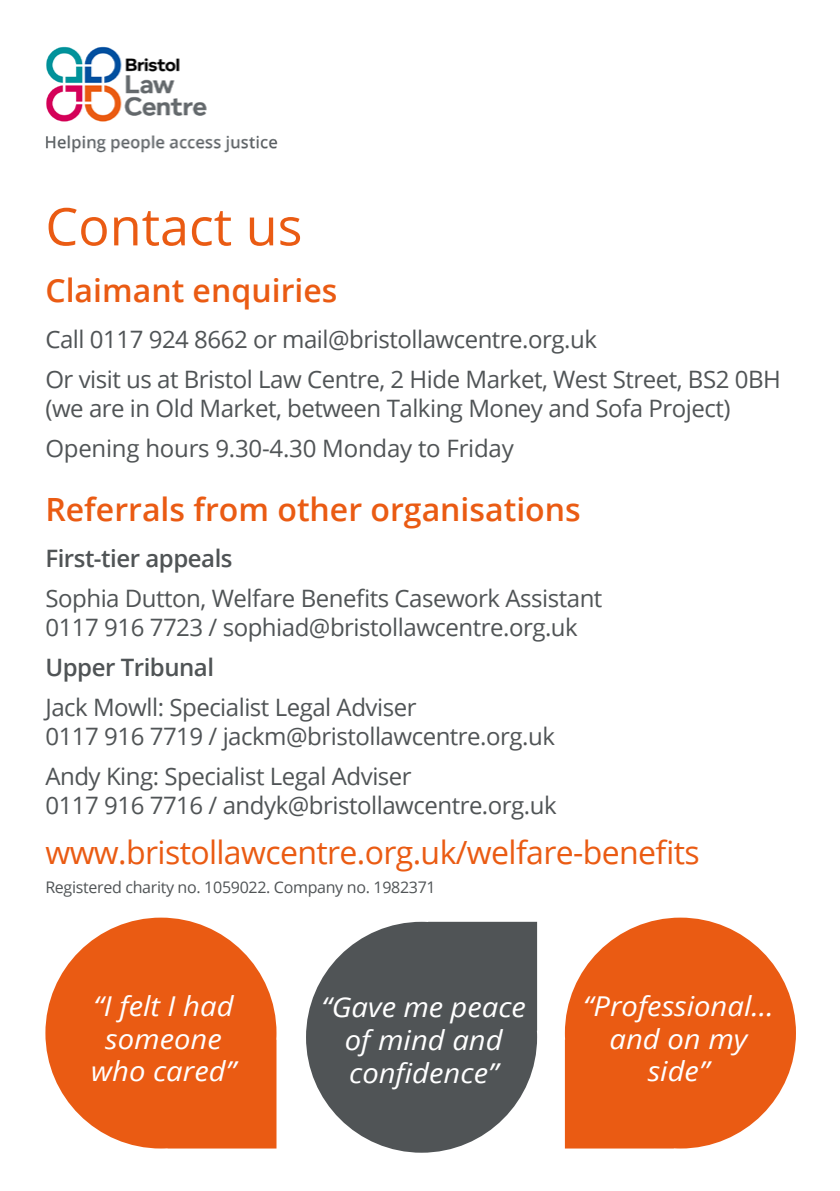
<style>
.page{position:relative;width:840px;height:1191px;background:#fff}
.page>*{position:absolute;margin:0;border:0;box-sizing:border-box;transform-origin:0 0}
.t1{font:52px "Open Sans";color:#ea5b13}
.t2{font:600 32px "Open Sans";color:#ea5b13}
.t3{font:32px "Open Sans";letter-spacing:-.02em;color:#ea5b13}
.t4{font:italic 27.4px/32.8px "Open Sans";color:#fff;text-align:center;scale:1.07 1}
.t5{font:24px/28.8px "Open Sans";letter-spacing:-.02em;color:#505456}
.t6{font:600 24px "Open Sans";letter-spacing:-.02em;color:#505456}
.t7{font:16px "Open Sans";letter-spacing:-.02em;color:#505456}
</style>
<div class="page">
<img style="left:46px;top:46px;width:232px;height:107px">
<svg style="left:564px;top:917px;width:231px;height:231px;fill:#ea5b13"></svg>
<svg style="left:306px;top:921px;width:231px;height:231px;fill:#505456"></svg>
<svg style="left:45px;top:917px;width:231px;height:231px;fill:#ea5b13"></svg>
<h1 class="t1" style="left:45px;top:191px;width:258px">Contact us</h1>
<h2 class="t2" style="left:45px;top:269px;width:293px">Claimant enquiries</h2>
<p class="t5" style="left:45px;top:319px;width:736px;line-height:40.2px">Call 0117 924 8662 or mail@bristollawcentre.org.uk<br>Or visit us at Bristol Law Centre, 2 Hide Market, West Street, BS2 0BH</p>
<p class="t5" style="left:45px;top:388px;width:686px;line-height:40.2px">(we are in Old Market, between Talking Money and Sofa Project)<br>Opening hours 9.30-4.30 Monday to Friday</p>
<h2 class="t2" style="left:45px;top:488px;width:536px">Referrals from other organisations</h2>
<p class="t6" style="left:45px;top:542px;width:188px">First-tier appeals</p>
<p class="t5" style="left:45px;top:583px;width:558px">Sophia Dutton, Welfare Benefits Casework Assistant<br>0117 916 7723 / sophiad@bristollawcentre.org.uk</p>
<p class="t6" style="left:45px;top:651px;width:170px">Upper Tribunal</p>
<p class="t5" style="left:45px;top:693px;width:511px">Jack Mowll: Specialist Legal Adviser<br>0117 916 7719 / jackm@bristollawcentre.org.uk</p>
<p class="t5" style="left:45px;top:761px;width:512px">Andy King: Specialist Legal Adviser<br>0117 916 7716 / andyk@bristollawcentre.org.uk</p>
<h2 class="t3" style="left:45px;top:830px;width:655px">www.bristollawcentre.org.uk/welfare-benefits</h2>
<p class="t7" style="left:45px;top:876px;width:391px">Registered charity no. 1059022. Company no. 1982371</p>
<p class="t4" style="left:91px;top:988px;width:137px">“I felt I had someone who cared”</p>
<p class="t4" style="left:321px;top:990px;width:192px">“Gave me peace of mind and confidence”</p>
<p class="t4" style="left:583px;top:988px;width:179px">“Professional… and on my side”</p>
</div>
